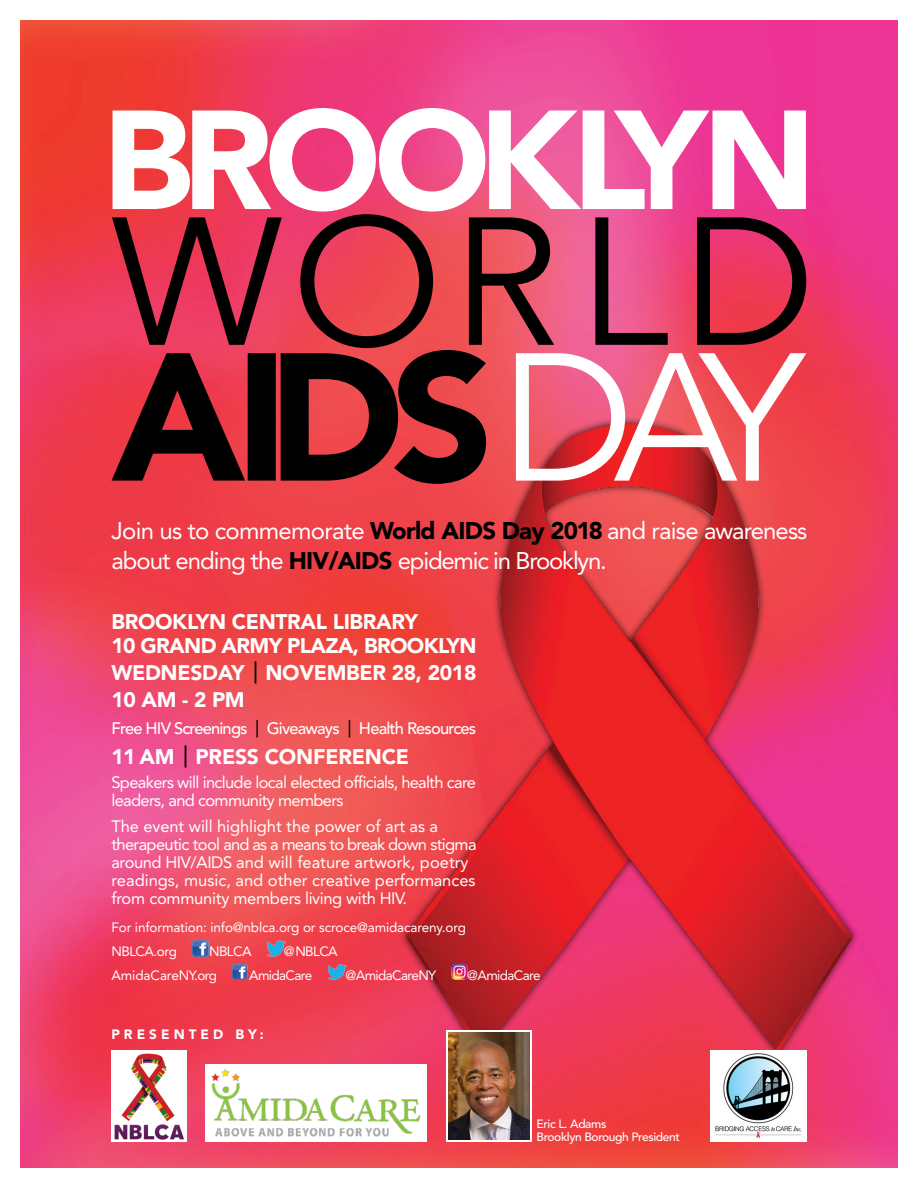
<style>
.page{position:relative;width:918px;height:1188px;background:#fff}
.page>*{position:absolute;margin:0;border:0;box-sizing:border-box;transform-origin:0 0}
.t1{font:24px/30px "Avenir";letter-spacing:-.04em;color:#fff}
.t2{font:900 21px/24px "Avenir";letter-spacing:-.015em;color:#fff}
.t3{font:16.5px/18px "Avenir";letter-spacing:-.025em;color:#fff}
.t4{font:500 16.5px "Avenir";letter-spacing:-.05em;color:#fff}
.t5{font:13.5px "Avenir";letter-spacing:-.01em;color:#fff}
.t6{font:13.5px "Avenir";letter-spacing:-.03em;color:#fff}
.t7{font:13.5px "Avenir";letter-spacing:-.005em;color:#fff}
.t8{font:900 13.5px "Avenir";letter-spacing:.3em;color:#fff}
.t9{font:500 12px/13.5px "Avenir";letter-spacing:-.03em;color:#fff}
.s1{font-weight:900;color:#000}
.s2{font-weight:400;font-size:28.5px;color:#000}
.s3{font-weight:400;font-size:22.5px;color:#000}
</style>
<div class="page">
<img style="left:20px;top:20px;width:878px;height:1148px">
<img style="left:394px;top:415px;width:467px;height:657px">
<svg style="left:516px;top:353px;width:290px;height:128px"></svg>
<svg style="left:112px;top:350px;width:374px;height:134px;background:#6b1e23"></svg>
<svg style="left:112px;top:214px;width:694px;height:134px;background:#b3364e"></svg>
<svg style="left:113px;top:108px;width:693px;height:104px"></svg>
<div style="left:710px;top:1050px;width:97px;height:92px;background:#fff"></div>
<img style="left:715px;top:1053px;width:87px;height:85px">
<div style="left:206px;top:1064px;width:221px;height:78px;background:#fff"></div>
<img style="left:211px;top:1068px;width:210px;height:69px">
<div style="left:446px;top:1030px;width:86px;height:112px;background:linear-gradient(to right,#fff,#fff)"></div>
<img style="left:448px;top:1032px;width:81px;height:107px">
<div style="left:111px;top:1051px;width:76px;height:91px;background:#fff"></div>
<img style="left:114px;top:1053px;width:70px;height:87px">
<img style="left:192px;top:941px;width:16px;height:15px">
<img style="left:267px;top:941px;width:19px;height:15px">
<img style="left:232px;top:964px;width:16px;height:16px">
<img style="left:327px;top:964px;width:19px;height:16px">
<img style="left:451px;top:964px;width:17px;height:16px">
<h1 class="t1" style="left:111px;top:516px;width:698px">Join us to commemorate <span class="s1">World AIDS Day 2018</span> and raise awareness about ending the <span class="s1">HIV/AIDS</span> epidemic in Brooklyn.</h1>
<p class="t2" style="left:111px;top:610px;width:367px">BROOKLYN CENTRAL LIBRARY<br>10 GRAND ARMY PLAZA, BROOKLYN</p>
<p class="t2" style="left:111px;top:659px;width:367px;line-height:27px">WEDNESDAY <span class="s2">|</span> NOVEMBER 28, 2018<br>10 AM - 2 PM</p>
<p class="t4" style="left:111px;top:719px;width:366px">Free HIV Screenings <span class="s3">|</span> Giveaways <span class="s3">|</span> Health Resources</p>
<p class="t2" style="left:111px;top:745px;width:299px">11 AM <span class="s2">|</span> PRESS CONFERENCE</p>
<p class="t3" style="left:111px;top:774px;width:366px">Speakers will include local elected officials, health care leaders, and community members</p>
<p class="t3" style="left:111px;top:817px;width:367px">The event will highlight the power of art as a therapeutic tool and as a means to break down stigma around HIV/AIDS and will feature artwork, poetry readings, music, and other creative performances from community members living with HIV.</p>
<p class="t6" style="left:111px;top:944px;width:67px">NBLCA.org</p>
<p class="t6" style="left:209px;top:944px;width:44px">NBLCA</p>
<p class="t6" style="left:284px;top:944px;width:55px">@NBLCA</p>
<p class="t7" style="left:111px;top:967px;width:107px">AmidaCareNY.org</p>
<p class="t6" style="left:249px;top:967px;width:65px">AmidaCare</p>
<p class="t6" style="left:346px;top:967px;width:92px">@AmidaCareNY</p>
<p class="t6" style="left:467px;top:967px;width:75px">@AmidaCare</p>
<p class="t5" style="left:111px;top:920px;width:356px">For information: info@nblca.org or scroce@amidacareny.org</p>
<p class="t8" style="left:111px;top:1026px;width:154px">PRESENTED BY:</p>
<p class="t9" style="left:536px;top:1117px;width:145px">Eric L. Adams<br>Brooklyn Borough President</p>
</div>
